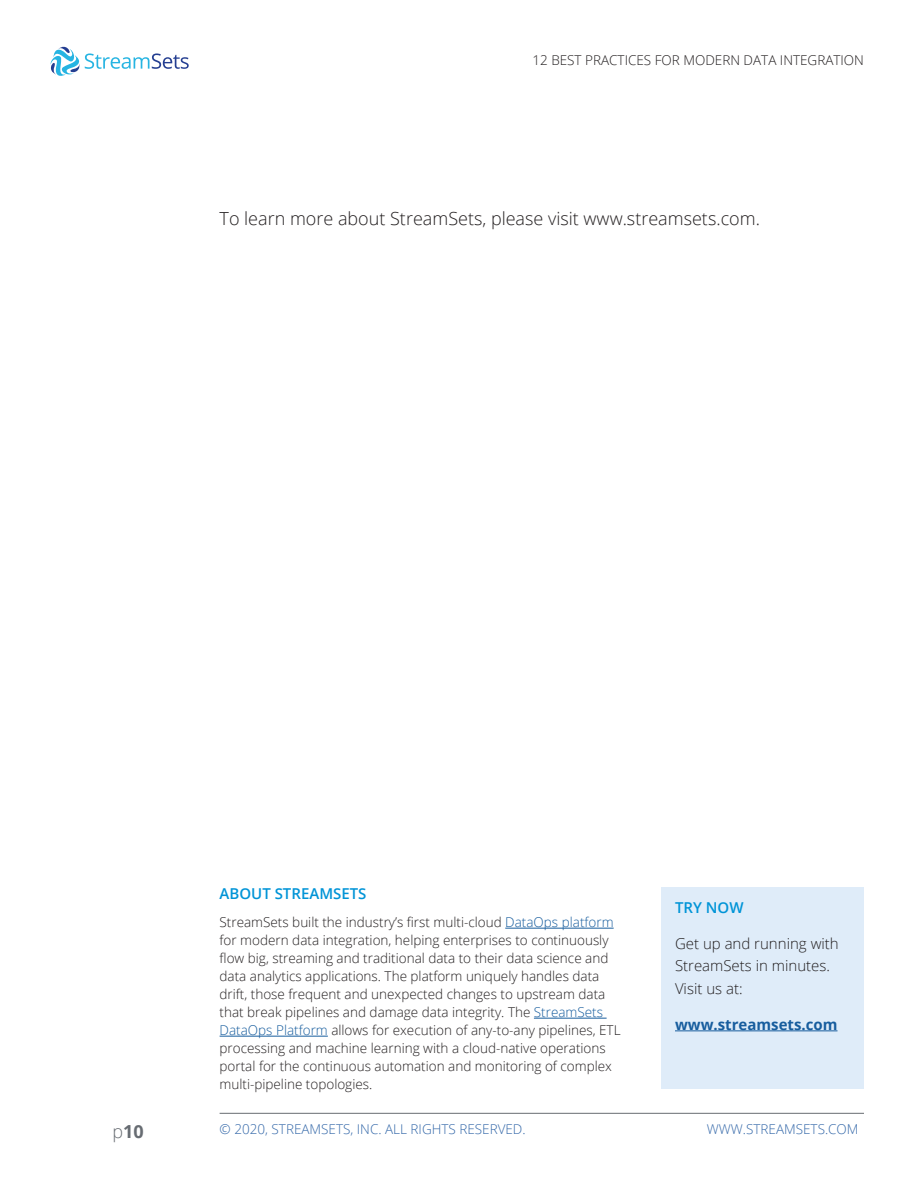
<style>
.page{position:relative;width:918px;height:1188px;background:#fff}
.page>*{position:absolute;margin:0;border:0;box-sizing:border-box;transform-origin:0 0}
.t1{font:300 18px "Open Sans";color:#231f20}
.t2{font:700 18px "Open Sans";color:#676c72}
.t3{font:300 15px/22.5px "Open Sans";color:#231f20}
.t4{font:600 15px "Open Sans";color:#0094d7}
.t5{font:700 15px "Open Sans";color:#175d9e}
.t6{font:300 13.5px/18px "Open Sans";color:#231f20}
.t7{font:300 13.5px "Open Sans";color:#3468a9}
.s1{font-weight:300}
.s2{color:#175d9e}
</style>
<div class="page">
<hr style="left:220px;top:1113px;width:644px;height:1px;background:#676c72">
<svg style="left:50px;top:46px;width:139px;height:30px"></svg>
<hr style="left:505px;top:928px;width:109px;height:1px;background:#175d9e">
<hr style="left:534px;top:1018px;width:73px;height:1px;background:#175d9e">
<hr style="left:220px;top:1036px;width:108px;height:1px;background:#175d9e">
<div style="left:662px;top:888px;width:202px;height:201px;background:#dfecf9"></div>
<hr style="left:675px;top:1030px;width:163px;height:1px;background:#175d9e">
<p class="t6" style="left:532px;top:51px;width:333px">12 BEST PRACTICES FOR MODERN DATA INTEGRATION</p>
<p class="t1" style="left:220px;top:206px;width:542px">To learn more about StreamSets, please visit www.streamsets.com.</p>
<h1 class="t2" style="left:113px;top:1118px;width:33px"><span class="s1">p</span>10</h1>
<p class="t4" style="left:220px;top:884px;width:148px">ABOUT STREAMSETS</p>
<p class="t6" style="left:220px;top:913px;width:403px">StreamSets built the industry’s first multi-cloud <span class="s2">DataOps platform </span>for modern data integration, helping enterprises to continuously flow big, streaming and traditional data to their data science and data analytics applications. The platform uniquely handles data drift, those frequent and unexpected changes to upstream data that break pipelines and damage data integrity. The <span class="s2">StreamSets DataOps Platform</span> allows for execution of any-to-any pipelines, ETL processing and machine learning with a cloud-native operations portal for the continuous automation and monitoring of complex multi-pipeline topologies.</p>
<p class="t4" style="left:675px;top:897px;width:70px">TRY NOW</p>
<p class="t3" style="left:675px;top:932px;width:165px">Get up and running with<br>StreamSets in minutes.<br>Visit us at:</p>
<p class="t5" style="left:675px;top:1014px;width:164px">www.streamsets.com</p>
<p class="t7" style="left:220px;top:1120px;width:308px">© 2020, STREAMSETS, INC. ALL RIGHTS RESERVED.</p>
<p class="t7" style="left:707px;top:1120px;width:153px">WWW.STREAMSETS.COM</p>
</div>
